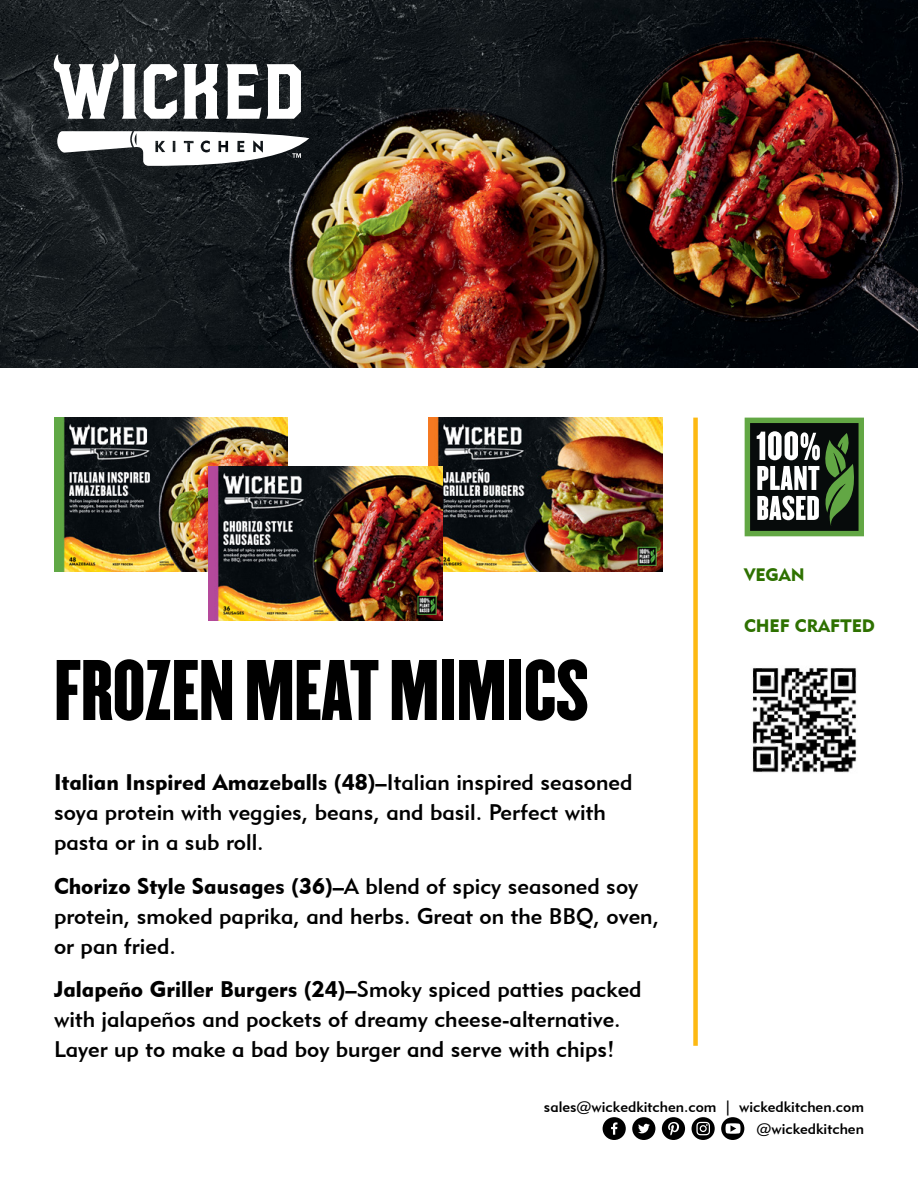
<style>
.page{position:relative;width:918px;height:1188px;background:#fff}
.page>*{position:absolute;margin:0;border:0;box-sizing:border-box;transform-origin:0 0}
.t1{font:75px "Champion Liteweight";letter-spacing:-.01em;color:#000}
.t2{font:22.5px/30px "Geometric 415 BT Medium A";color:#000}
.t3{font:22.5px "Geometric 415 BT Black A";color:#000}
.t4{font:18px "Geometric 415 BT Black A";color:#2e7100}
.t5{font:15px/22.5px "Geometric 415 BT Medium A";color:#000;text-align:right}
.s1{font-family:"Geometric 415 BT Medium A"}
</style>
<div class="page">
<img style="left:0;top:0;width:198px;height:367px">
<svg style="left:144px;top:64px;width:33px;height:55px"></svg>
<svg style="left:183px;top:64px;width:15px;height:55px"></svg>
<svg style="left:54px;top:54px;width:83px;height:65px"></svg>
<svg style="left:57px;top:131px;width:141px;height:35px"></svg>
<svg style="left:603px;top:1117px;width:23px;height:23px"></svg>
<svg style="left:632px;top:1117px;width:23px;height:23px"></svg>
<svg style="left:662px;top:1117px;width:23px;height:23px"></svg>
<svg style="left:691px;top:1117px;width:24px;height:23px"></svg>
<svg style="left:721px;top:1117px;width:23px;height:23px"></svg>
<div style="left:693px;top:418px;width:5px;height:628px;background:#fdb913"></div>
<img style="left:752px;top:668px;width:105px;height:105px">
<svg style="left:745px;top:418px;width:119px;height:118px"></svg>
<img style="left:641px;top:0;width:277px;height:367px">
<img style="left:198px;top:0;width:443px;height:367px">
<img style="left:428px;top:418px;width:234px;height:154px">
<img style="left:54px;top:418px;width:234px;height:154px">
<img style="left:208px;top:467px;width:234px;height:154px">
<h1 class="t1" style="left:54px;top:629px;width:537px">FROZEN MEAT MIMICS</h1>
<p class="t3" style="left:54px;top:769px;width:580px">Italian Inspired Amazeballs (48)–<span class="s1">Italian inspired seasoned</span></p>
<p class="t2" style="left:54px;top:797px;width:553px">soya protein with veggies, beans, and basil. Perfect with pasta or in a sub roll.</p>
<p class="t3" style="left:54px;top:872px;width:586px">Chorizo Style Sausages (36)–<span class="s1">A blend of spicy seasoned soy</span></p>
<p class="t2" style="left:54px;top:901px;width:607px">protein, smoked paprika, and herbs. Great on the BBQ, oven, or pan fried.</p>
<p class="t3" style="left:54px;top:976px;width:589px">Jalapeño Griller Burgers (24)–<span class="s1">Smoky spiced patties packed</span></p>
<p class="t2" style="left:54px;top:1004px;width:568px">with jalapeños and pockets of dreamy cheese-alternative.<br>Layer up to make a bad boy burger and serve with chips!</p>
<p class="t4" style="left:744px;top:564px;width:62px">VEGAN</p>
<p class="t4" style="left:744px;top:615px;width:133px">CHEF CRAFTED</p>
<p class="t5" style="left:544px;top:1095px;width:322px">sales@wickedkitchen.com | wickedkitchen.com @wickedkitchen</p>
</div>
